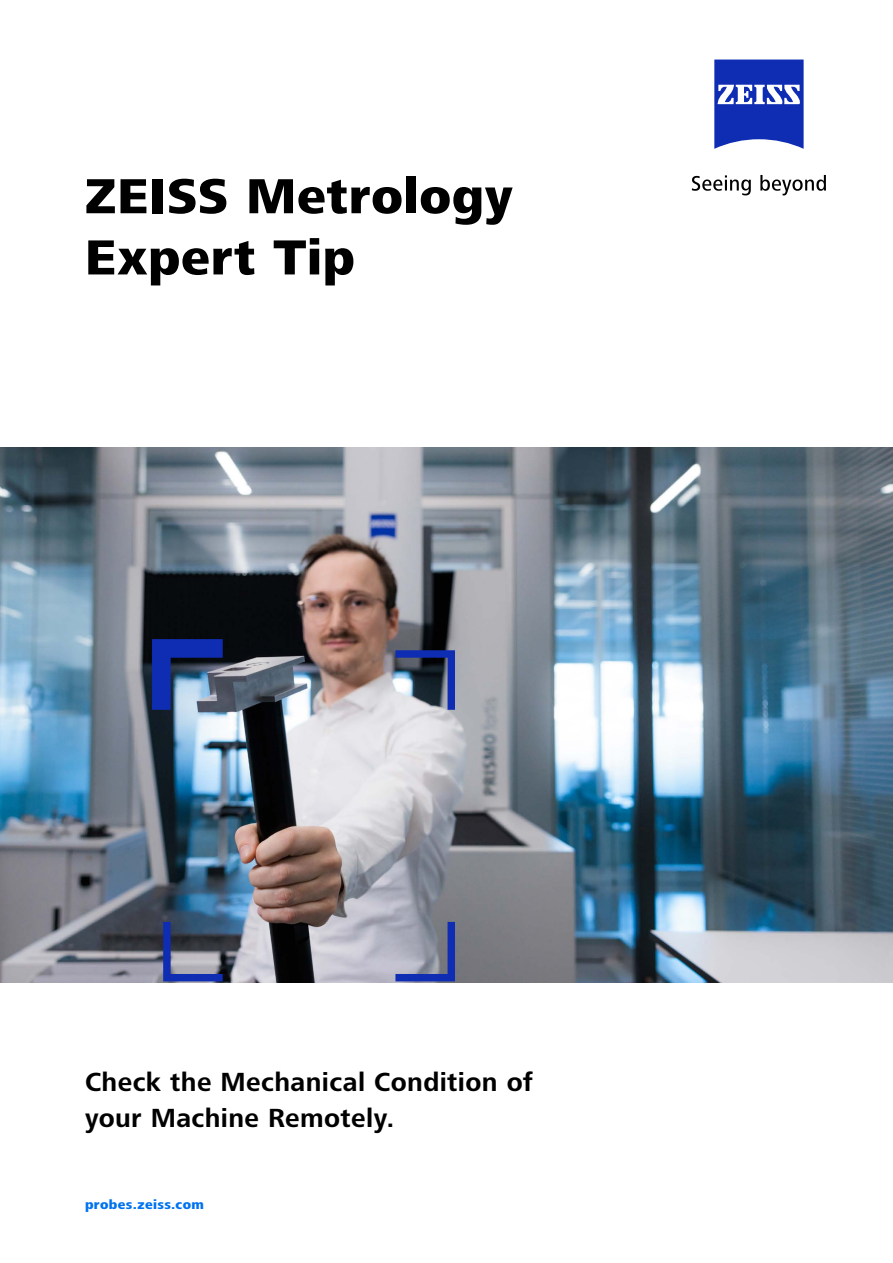
<style>
.page{position:relative;width:893px;height:1263px;background:#fff}
.page>*{position:absolute;margin:0;border:0;box-sizing:border-box;transform-origin:0 0}
.t1{font:800 51px/61.2px "ZEISS Frutiger Next W1 G";letter-spacing:.015em;color:#000}
.t2{font:700 27px/36px "ZEISS Frutiger Next W1 G";letter-spacing:.015em;color:#000}
.t3{font:800 13.5px "ZEISS Frutiger Next W1 G";letter-spacing:.03em;color:#0072ef}
</style>
<div class="page">
<svg style="left:714px;top:60px;width:90px;height:89px"></svg>
<svg style="left:692px;top:175px;width:59px;height:20px"></svg>
<svg style="left:760px;top:175px;width:66px;height:20px"></svg>
<img style="left:0;top:448px;width:893px;height:534px">
<svg style="left:152px;top:639px;width:71px;height:71px;background:#3e579e"></svg>
<svg style="left:163px;top:922px;width:60px;height:59px;background:#515d84"></svg>
<svg style="left:395px;top:650px;width:60px;height:60px;background:#4f5e84"></svg>
<svg style="left:395px;top:922px;width:60px;height:59px;background:#7881a8"></svg>
<h1 class="t1" style="left:85px;top:163px;width:429px">ZEISS Metrology<br>Expert Tip</h1>
<p class="t2" style="left:85px;top:1063px;width:449px">Check the Mechanical Condition of your Machine Remotely.</p>
<p class="t3" style="left:85px;top:1195px;width:120px">probes.zeiss.com</p>
</div>
